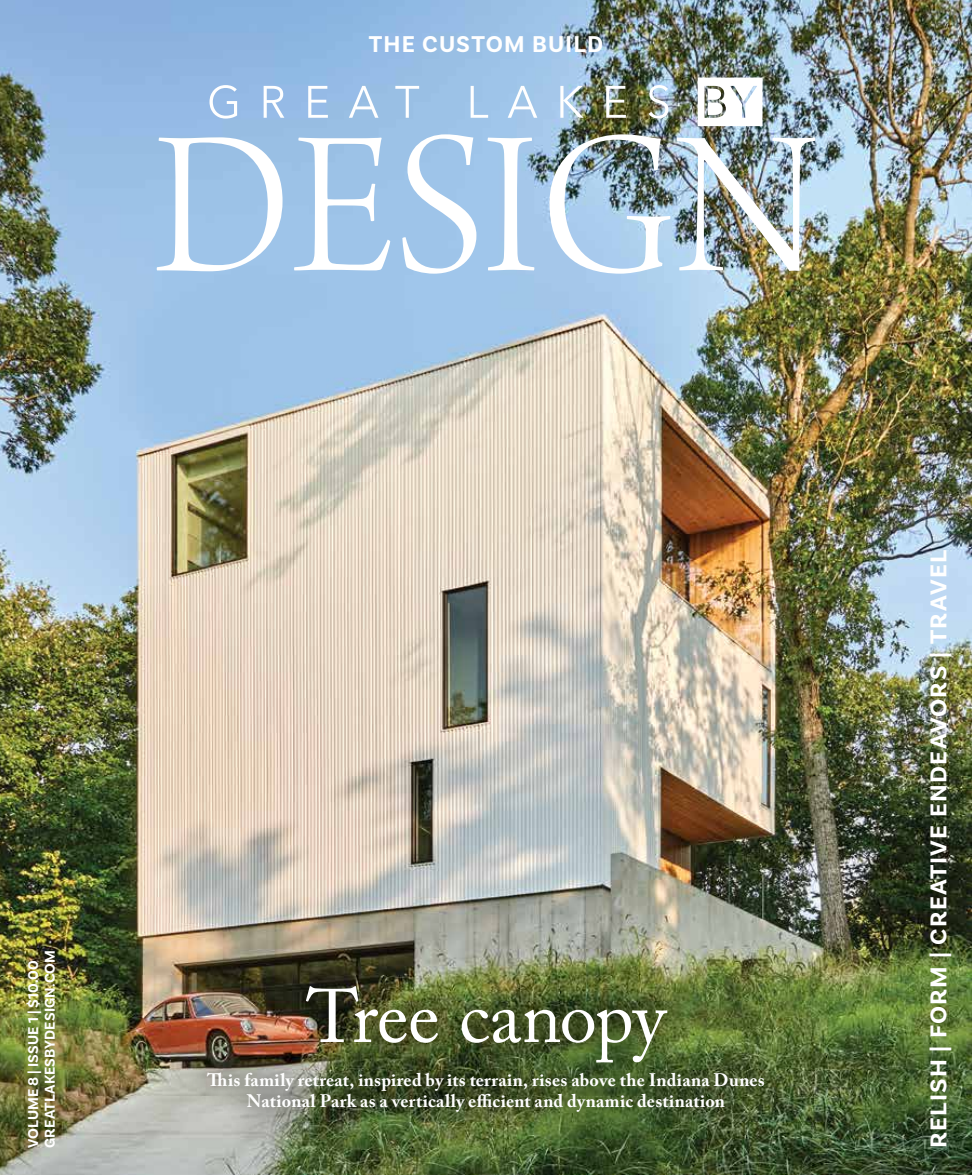
<style>
.page{position:relative;width:972px;height:1175px;background:#fff}
.page>*{position:absolute;margin:0;border:0;box-sizing:border-box;transform-origin:0 0}
.t1{font:75px "Adobe Caslon Pro";letter-spacing:-.015em;color:#fff}
.t2{font:700 24px "Basic Sans";letter-spacing:.05em;color:#fff;scale:1.05 1}
.t3{font:700 24px "Basic Sans";letter-spacing:.05em;color:#fff}
.t4{font:700 18px/21.6px "Adobe Caslon Pro";letter-spacing:.01em;color:#fff;text-align:center}
.t5{font:700 15px/16.5px "Basic Sans";letter-spacing:.01em;color:#fff}
</style>
<div class="page">
<img style="left:0;top:0;width:972px;height:1174px">
<svg style="left:157px;top:137px;width:126px;height:134px"></svg>
<svg style="left:294px;top:138px;width:96px;height:132px"></svg>
<svg style="left:402px;top:134px;width:74px;height:140px"></svg>
<svg style="left:487px;top:138px;width:48px;height:132px"></svg>
<img style="left:549px;top:134px;width:122px;height:140px">
<img style="left:677px;top:138px;width:138px;height:133px">
<svg style="left:210px;top:85px;width:27px;height:34px"></svg>
<svg style="left:264px;top:86px;width:20px;height:32px"></svg>
<svg style="left:308px;top:86px;width:20px;height:32px"></svg>
<svg style="left:349px;top:86px;width:30px;height:32px"></svg>
<svg style="left:395px;top:86px;width:24px;height:32px"></svg>
<svg style="left:471px;top:86px;width:17px;height:32px"></svg>
<svg style="left:508px;top:86px;width:29px;height:32px"></svg>
<svg style="left:560px;top:86px;width:24px;height:32px"></svg>
<svg style="left:606px;top:86px;width:20px;height:32px"></svg>
<svg style="left:649px;top:85px;width:19px;height:34px"></svg>
<svg style="left:698px;top:77px;width:64px;height:49px"></svg>
<div style="left:182px;top:960px;width:611px;height:179px;background:#000;opacity:.85"></div>
<h2 class="t3" style="left:369px;top:29px;width:236px">THE CUSTOM BUILD</h2>
<p class="t5" style="left:25px;top:1148px;width:200px;rotate:-90deg">VOLUME 8 | ISSUE 1 | $10.00<br>GREATLAKESBYDESIGN.COM</p>
<h1 class="t1" style="left:306px;top:972px;width:361px">Tree canopy</h1>
<p class="t4" style="left:207px;top:1068px;width:559px">This family retreat, inspired by its terrain, rises above the Indiana Dunes<br>National Park as a vertically efficient and dynamic destination</p>
<h2 class="t2" style="left:924px;top:1148px;width:571px;rotate:-90deg">RELISH | FORM | CREATIVE ENDEAVORS | TRAVEL</h2>
</div>
